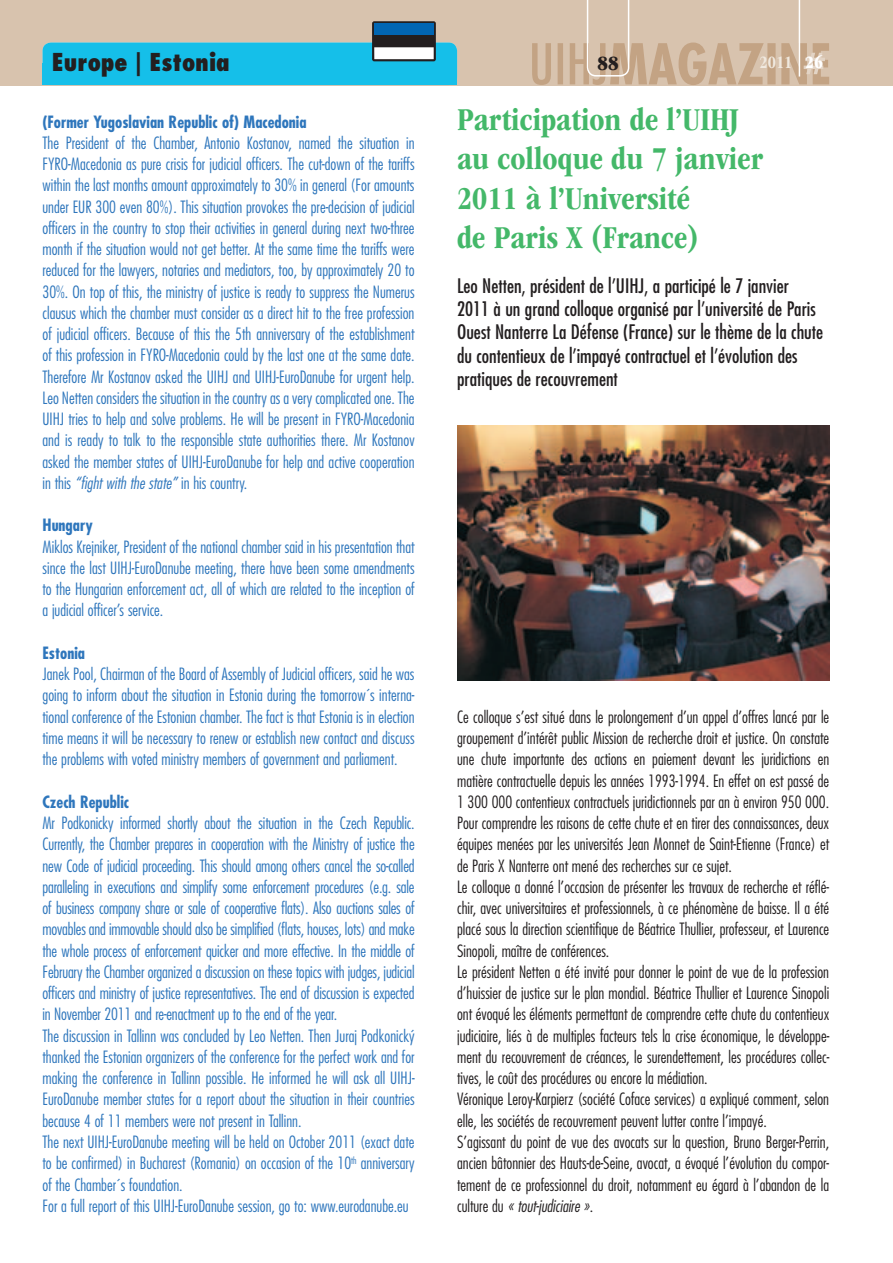
<style>
.page{position:relative;width:893px;height:1263px;background:#fff}
.page>*{position:absolute;margin:0;border:0;box-sizing:border-box;transform-origin:0 0}
.t1{font:700 condensed 33px/39.6px "ITC Garamond Std";color:#44b869}
.t2{font:800 condensed 24px "Futura Std";color:#231f20}
.t3{font:21px "ITC Garamond Std Ult Cond";color:#231f20}
.t4{font:condensed 19.5px/23.4px "Futura Std";color:#231f20}
.t5{font:700 condensed 18px "ITC Garamond Std";color:#f0e9df}
.t6{font:300 condensed 16.5px/21.3px "Futura Std";color:#2e76bc;text-align:justify}
.t7{font:300 condensed 16.5px/21.3px "Futura Std";color:#231f20}
.t8{font:700 condensed 16.5px "Futura Std";color:#2e76bc}
.s1{font-style:italic}
.s2{font-family:"ITC Garamond Std Ult Cond";font-weight:400;font-stretch:normal;color:#fff}
</style>
<div class="page">
<div style="left:0;top:0;width:893px;height:85px;background:#d8c3ae"></div>
<svg style="left:532px;top:0;width:297px;height:85px"></svg>
<div style="left:43px;top:43px;width:414px;height:42px;background:#15bfe9;border-radius:9px"></div>
<svg style="left:372px;top:21px;width:64px;height:40px"></svg>
<div style="left:374px;top:23px;width:60px;height:12px;background:#0166b3"></div>
<div style="left:374px;top:35px;width:60px;height:12px;background:#231f20"></div>
<div style="left:374px;top:47px;width:60px;height:12px;background:#fff"></div>
<img style="left:457px;top:425px;width:372px;height:255px">
<h2 class="t2" style="left:52px;top:47px;width:179px">Europe | Estonia</h2>
<p class="t8" style="left:43px;top:111px;width:266px">(Former Yugoslavian Republic of) Macedonia</p>
<p class="t6" style="left:43px;top:132px;width:374px">The President of the Chamber, Antonio Kostanov, named the situation in FYRO-Macedonia as pure crisis for judicial officers. The cut-down of the tariffs within the last months amount approximately to 30% in general (For amounts under EUR 300 even 80%). This situation provokes the pre-decision of judicial officers in the country to stop their activities in general during next two-three month if the situation would not get better. At the same time the tariffs were reduced for the lawyers, notaries and mediators, too, by approximately 20 to 30%. On top of this, the ministry of justice is ready to suppress the Numerus clausus which the chamber must consider as a direct hit to the free profession of judicial officers. Because of this the 5th anniversary of the establishment of this profession in FYRO-Macedonia could by the last one at the same date.<br>Therefore Mr Kostanov asked the UIHJ and UIHJ-EuroDanube for urgent help.<br>Leo Netten considers the situation in the country as a very complicated one. The UIHJ tries to help and solve problems. He will be present in FYRO-Macedonia and is ready to talk to the responsible state authorities there. Mr Kostanov asked the member states of UIHJ-EuroDanube for help and active cooperation in this <span class="s1">“fight with the state”</span> in his country.</p>
<p class="t8" style="left:43px;top:515px;width:52px">Hungary</p>
<p class="t6" style="left:43px;top:536px;width:374px">Miklos Krejniker, President of the national chamber said in his presentation that since the last UIHJ-EuroDanube meeting, there have been some amendments to the Hungarian enforcement act, all of which are related to the inception of a judicial officer’s service.</p>
<p class="t8" style="left:43px;top:643px;width:44px">Estonia</p>
<p class="t6" style="left:43px;top:663px;width:374px">Janek Pool, Chairman of the Board of Assembly of Judicial officers, said he was going to inform about the situation in Estonia during the tomorrow´s interna&shy;tional conference of the Estonian chamber. The fact is that Estonia is in election time means it will be necessary to renew or establish new contact and discuss the problems with voted ministry members of government and parliament.</p>
<p class="t8" style="left:43px;top:791px;width:88px">Czech Republic</p>
<p class="t6" style="left:43px;top:812px;width:374px;text-align:left">Mr Podkonicky informed shortly about the situation in the Czech Republic.<br>Currently, the Chamber prepares in cooperation with the Ministry of justice the new Code of judicial proceeding. This should among others cancel the so-called paralleling in executions and simplify some enforcement procedures (e.g. sale of business company share or sale of cooperative flats). Also auctions sales of movables and immovable should also be simplified (flats, houses, lots) and make the whole process of enforcement quicker and more effective. In the middle of February the Chamber organized a discussion on these topics with judges, judicial officers and ministry of justice representatives. The end of discussion is expected in November 2011 and re-enactment up to the end of the year.<br>The discussion in Tallinn was concluded by Leo Netten. Then Juraj Podkonický thanked the Estonian organizers of the conference for the perfect work and for making the conference in Tallinn possible. He informed he will ask all UIHJ-EuroDanube member states for a report about the situation in their countries because 4 of 11 members were not present in Tallinn.<br>The next UIHJ-EuroDanube meeting will be held on October 2011 (exact date to be confirmed) in Bucharest (Romania) on occasion of the 10<sup>th</sup> anniversary of the Chamber´s foundation.<br>For a full report of this UIHJ-EuroDanube session, go to: www.eurodanube.eu</p>
<p class="t3" style="left:598px;top:51px;width:22px">88</p>
<p class="t5" style="left:759px;top:52px;width:65px">2011 <span class="s2">26</span></p>
<h1 class="t1" style="left:457px;top:99px;width:308px">Participation de l’UIHJ au colloque du 7 janvier<br>2011 à l’Université<br>de Paris X (France)</h1>
<p class="t4" style="left:457px;top:273px;width:368px">Leo Netten, président de l’UIHJ, a participé le 7 janvier 2011 à un grand colloque organisé par l’université de Paris Ouest Nanterre La Défense (France) sur le thème de la chute du contentieux de l’impayé contractuel et l’évolution des pratiques de recouvrement</p>
<p class="t7" style="left:457px;top:706px;width:374px">Ce colloque s’est situé dans le prolongement d’un appel d’offres lancé par le groupement d’intérêt public Mission de recherche droit et justice. On constate une chute importante des actions en paiement devant les juridictions en matière contractuelle depuis les années 1993-1994. En effet on est passé de 1 300 000 contentieux contractuels juridictionnels par an à environ 950 000.<br>Pour comprendre les raisons de cette chute et en tirer des connaissances, deux équipes menées par les universités Jean Monnet de Saint-Etienne (France) et de Paris X Nanterre ont mené des recherches sur ce sujet.<br>Le colloque a donné l’occasion de présenter les travaux de recherche et réflé&shy;chir, avec universitaires et professionnels, à ce phénomène de baisse. Il a été placé sous la direction scientifique de Béatrice Thullier, professeur, et Laurence Sinopoli, maître de conférences.<br>Le président Netten a été invité pour donner le point de vue de la profession d’huissier de justice sur le plan mondial. Béatrice Thullier et Laurence Sinopoli ont évoqué les éléments permettant de comprendre cette chute du contentieux judiciaire, liés à de multiples facteurs tels la crise économique, le développe&shy;ment du recouvrement de créances, le surendettement, les procédures collec&shy;tives, le coût des procédures ou encore la médiation.<br>Véronique Leroy-Karpierz (société Coface services) a expliqué comment, selon elle, les sociétés de recouvrement peuvent lutter contre l’impayé.<br>S’agissant du point de vue des avocats sur la question, Bruno Berger-Perrin, ancien bâtonnier des Hauts-de-Seine, avocat, a évoqué l’évolution du compor&shy;tement de ce professionnel du droit, notamment eu égard à l’abandon de la culture du <span class="s1">« tout-judiciaire »</span>.</p>
</div>
